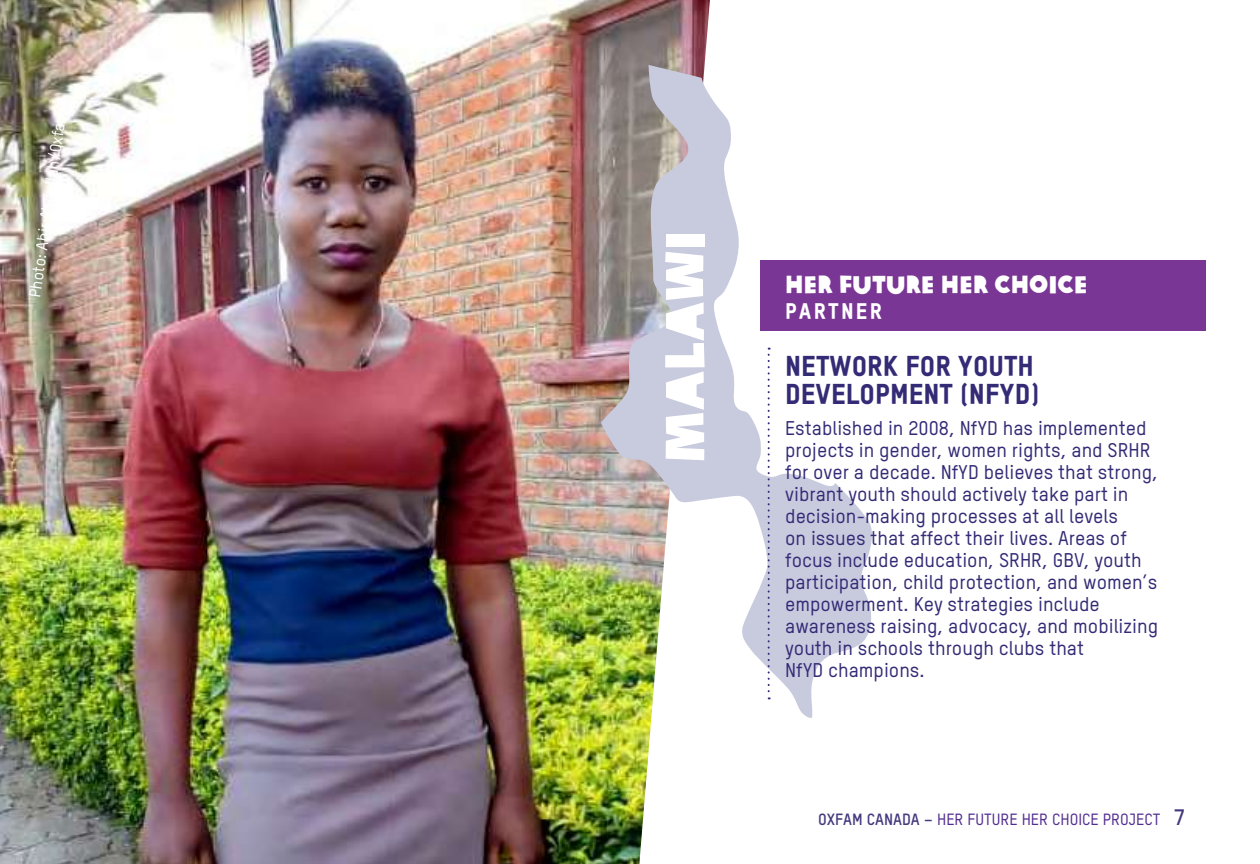
<style>
.page{position:relative;width:1260px;height:864px;background:#fff}
.page>*{position:absolute;margin:0;border:0;box-sizing:border-box;transform-origin:0 0}
.t1{font:53.8px "Oxfam Global Headline";color:#fff}
.t2{font:28px/28px "Oxfam TSTARPRO Headline";color:#342b76}
.t3{font:24px "Oxfam Global Headline";color:#fff}
.t4{font:22px "Oxfam TSTARPRO Headline";letter-spacing:.1em;color:#fff}
.t5{font:500 19.6px/22px "Oxfam TSTARPRO";color:#342b76}
.t6{font:500 16px "Oxfam TSTARPRO";color:#522e91}
.t7{font:500 16px "Oxfam TSTARPRO";color:#fff}
.s1{font-weight:700;color:#443a7e}
.s2{font-weight:700;font-size:22px;color:#443a7e}
</style>
<div class="page">
<img style="left:0;top:0;width:710px;height:864px">
<svg style="left:601px;top:65px;width:271px;height:653px"></svg>
<div style="left:760px;top:261px;width:446px;height:70px;background:#7a3694"></div>
<svg style="left:768px;top:348px;width:2px;height:351px"></svg>
<p class="t7" style="left:23px;top:296px;width:190px;rotate:-82deg">Photo: Abir Abdullah/Oxfam</p>
<h1 class="t1" style="left:638px;top:464px;width:235px;rotate:-90deg">MALAWI</h1>
<p class="t3" style="left:785px;top:264px;width:304px">HER FUTURE HER CHOICE</p>
<p class="t4" style="left:785px;top:295px;width:98px">PARTNER</p>
<h2 class="t2" style="left:785px;top:350px;width:256px">NETWORK FOR YOUTH<br>DEVELOPMENT (NFYD)</h2>
<p class="t5" style="left:785px;top:416px;width:375px">Established in 2008, NfYD has implemented projects in gender, women rights, and SRHR for over a decade. NfYD believes that strong, vibrant youth should actively take part in decision-making processes at all levels<br>on issues that affect their lives. Areas of focus include education, SRHR, GBV, youth participation, child protection, and women’s empowerment. Key strategies include awareness raising, advocacy, and mobilizing youth in schools through clubs that<br>NfYD champions.</p>
<p class="t6" style="left:818px;top:807px;width:369px"><span class="s1">OXFAM CANADA –</span> HER FUTURE HER CHOICE PROJECT <span class="s2">7</span></p>
</div>
